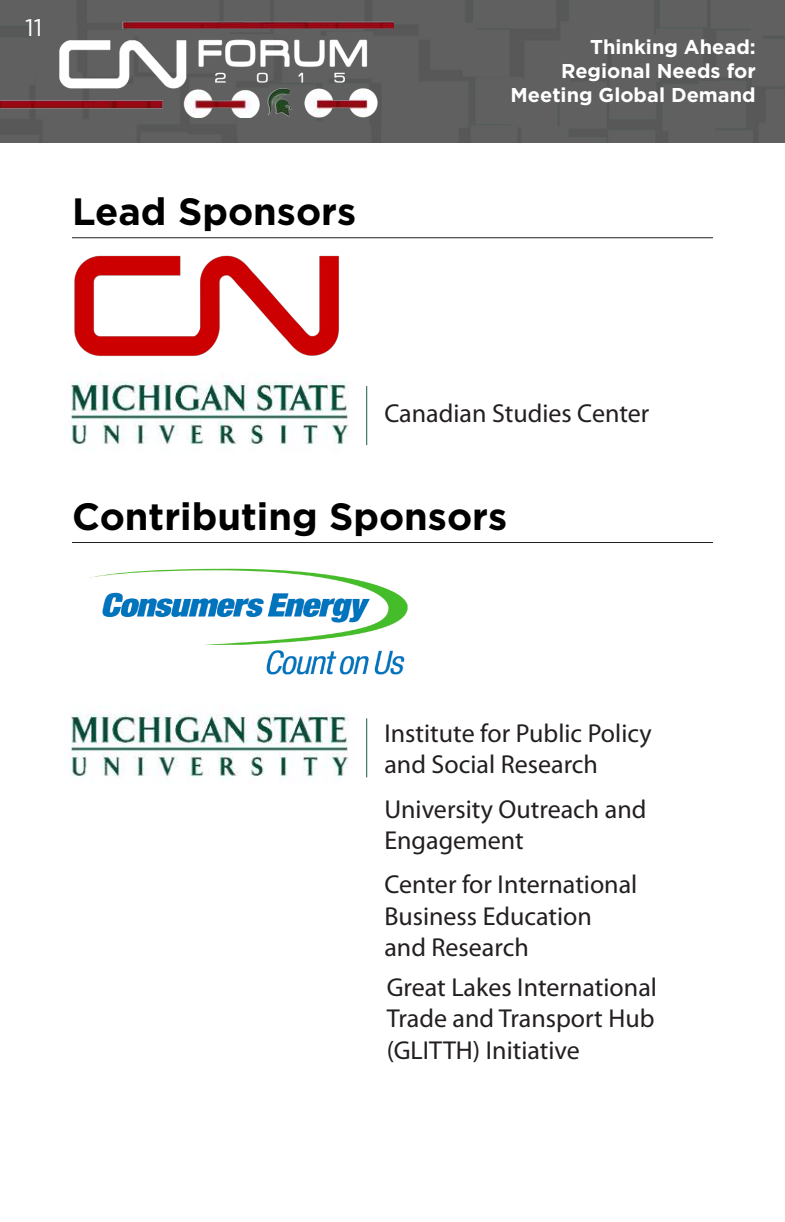
<style>
.page{position:relative;width:785px;height:1222px;background:#fff}
.page>*{position:absolute;margin:0;border:0;box-sizing:border-box;transform-origin:0 0}
.t1{font:700 38px "Gotham";color:#000}
.t2{font:26px/31.2px "Myriad Pro";color:#231f20}
.t3{font:24px "Gotham";color:#fff}
.t4{font:700 20px/24px "Gotham";color:#fff;text-align:right}
</style>
<div class="page">
<img style="left:0;top:0;width:785px;height:143px">
<img style="left:89px;top:568px;width:319px;height:107px">
<img style="left:74px;top:255px;width:265px;height:101px">
<img style="left:71px;top:374px;width:278px;height:73px">
<img style="left:71px;top:706px;width:278px;height:73px">
<hr style="left:366px;top:386px;width:1px;height:59px;background:#1b5a47">
<hr style="left:366px;top:718px;width:1px;height:59px;background:#1b5a47">
<hr style="left:72px;top:237px;width:641px;height:1px;background:#231f20">
<hr style="left:72px;top:542px;width:641px;height:1px;background:#231f20">
<img style="left:0;top:0;width:393px;height:117px">
<p class="t3" style="left:25px;top:12px;width:19px">11</p>
<h1 class="t1" style="left:72px;top:186px;width:286px">Lead Sponsors</h1>
<p class="t4" style="left:510px;top:35px;width:247px">Thinking Ahead:<br>Regional Needs for<br>Meeting Global Demand</p>
<p class="t2" style="left:384px;top:397px;width:266px">Canadian Studies Center</p>
<h1 class="t1" style="left:72px;top:491px;width:437px">Contributing Sponsors</h1>
<p class="t2" style="left:384px;top:717px;width:269px">Institute for Public Policy and Social Research</p>
<p class="t2" style="left:384px;top:793px;width:264px">University Outreach and<br>Engagement</p>
<p class="t2" style="left:384px;top:868px;width:254px">Center for International<br>Business Education and Research</p>
<p class="t2" style="left:387px;top:971px;width:272px;text-align:justify">Great Lakes International Trade and Transport Hub (GLITTH) Initiative</p>
</div>
